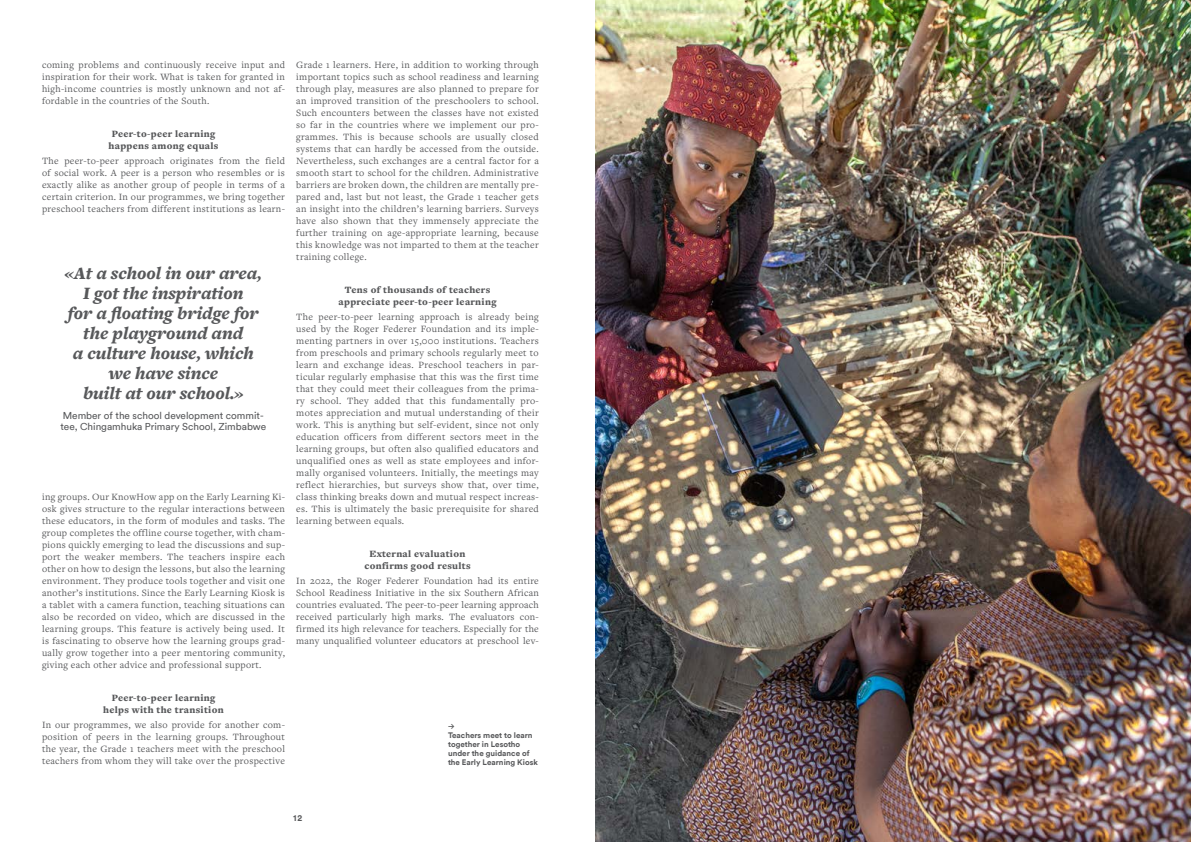
<style>
.page{position:relative;width:1191px;height:842px;background:#fff}
.page>*{position:absolute;margin:0;border:0;box-sizing:border-box;transform-origin:0 0}
.t1{font:italic 900 18px/20px "Freight Text Pro";color:#57585a;text-align:center}
.t2{font:10px/12px "Freight Text Pro";letter-spacing:.03em;color:#57585a;text-align:justify}
.t3{font:900 10px/12px "Freight Text Pro";letter-spacing:.03em;color:#57585a;text-align:center}
.t4{font:10px/11px "Circular";color:#57585a}
.t5{font:700 8.8px "Circular";color:#57585a}
.t6{font:700 8px/9px "Circular";color:#57585a}
.t7{font:700 8px "Akkurat Pro";color:#57585a}
</style>
<div class="page">
<img style="left:595px;top:0;width:596px;height:842px">
<p class="t2" style="left:42px;top:58px;width:244px">coming problems and continuously receive input and inspiration for their work. What is taken for granted in high-income countries is mostly unknown and not af&shy;fordable in the countries of the South.</p>
<p class="t3" style="left:108px;top:128px;width:111px">Peer-to-peer learning happens among equals</p>
<p class="t2" style="left:42px;top:154px;width:244px">The peer-to-peer approach originates from the field of social work. A peer is a person who resembles or is exactly alike as another group of people in terms of a certain criterion. In our programmes, we bring together preschool teachers from different institutions as learn-</p>
<h1 class="t1" style="left:65px;top:262px;width:198px">«At a school in our area,<br>I got the inspiration<br>for a floating bridge for the playground and<br>a culture house, which we have since<br>built at our school.»</h1>
<p class="t4" style="left:60px;top:410px;width:207px">Member of the school development commit&shy;tee, Chingamhuka Primary School, Zimbabwe</p>
<p class="t2" style="left:42px;top:490px;width:244px">ing groups. Our KnowHow app on the Early Learning Ki&shy;osk gives structure to the regular interactions between these educators, in the form of modules and tasks. The group completes the offline course together, with cham&shy;pions quickly emerging to lead the discussions and sup&shy;port the weaker members. The teachers inspire each other on how to design the lessons, but also the learning environment. They produce tools together and visit one another’s institutions. Since the Early Learning Kiosk is a tablet with a camera function, teaching situations can also be recorded on video, which are discussed in the learning groups. This feature is actively being used. It is fascinating to observe how the learning groups grad&shy;ually grow together into a peer mentoring community, giving each other advice and professional support.</p>
<p class="t3" style="left:103px;top:692px;width:122px">Peer-to-peer learning helps with the transition</p>
<p class="t2" style="left:42px;top:718px;width:244px">In our programmes, we also provide for another com&shy;position of peers in the learning groups. Throughout the year, the Grade 1 teachers meet with the preschool teachers from whom they will take over the prospective</p>
<p class="t2" style="left:296px;top:58px;width:244px">Grade 1 learners. Here, in addition to working through important topics such as school readiness and learning through play, measures are also planned to prepare for an improved transition of the preschoolers to school.<br>Such encounters between the classes have not existed so far in the countries where we implement our pro&shy;grammes. This is because schools are usually closed systems that can hardly be accessed from the outside.<br>Nevertheless, such exchanges are a central factor for a smooth start to school for the children. Administrative barriers are broken down, the children are mentally pre&shy;pared and, last but not least, the Grade 1 teacher gets an insight into the children’s learning barriers. Surveys have also shown that they immensely appreciate the further training on age-appropriate learning, because this knowledge was not imparted to them at the teacher training college.</p>
<p class="t3" style="left:338px;top:284px;width:159px">Tens of thousands of teachers appreciate peer-to-peer learning</p>
<p class="t2" style="left:296px;top:310px;width:244px">The peer-to-peer learning approach is already being used by the Roger Federer Foundation and its imple&shy;menting partners in over 15,000 institutions. Teachers from preschools and primary schools regularly meet to learn and exchange ideas. Preschool teachers in par&shy;ticular regularly emphasise that this was the first time that they could meet their colleagues from the prima&shy;ry school. They added that this fundamentally pro&shy;motes appreciation and mutual understanding of their work. This is anything but self-evident, since not only education officers from different sectors meet in the learning groups, but often also qualified educators and unqualified ones as well as state employees and infor&shy;mally organised volunteers. Initially, the meetings may reflect hierarchies, but surveys show that, over time, class thinking breaks down and mutual respect increas&shy;es. This is ultimately the basic prerequisite for shared learning between equals.</p>
<p class="t3" style="left:364px;top:548px;width:108px">External evaluation confirms good results</p>
<p class="t2" style="left:296px;top:574px;width:244px">In 2022, the Roger Federer Foundation had its entire School Readiness Initiative in the six Southern African countries evaluated. The peer-to-peer learning approach received particularly high marks. The evaluators con&shy;firmed its high relevance for teachers. Especially for the many unqualified volunteer educators at preschool lev-</p>
<p class="t7" style="left:448px;top:722px;width:8px">→</p>
<p class="t6" style="left:448px;top:731px;width:91px">Teachers meet to learn together in Lesotho under the guidance of the Early Learning Kiosk</p>
<p class="t5" style="left:293px;top:812px;width:11px">12</p>
</div>
